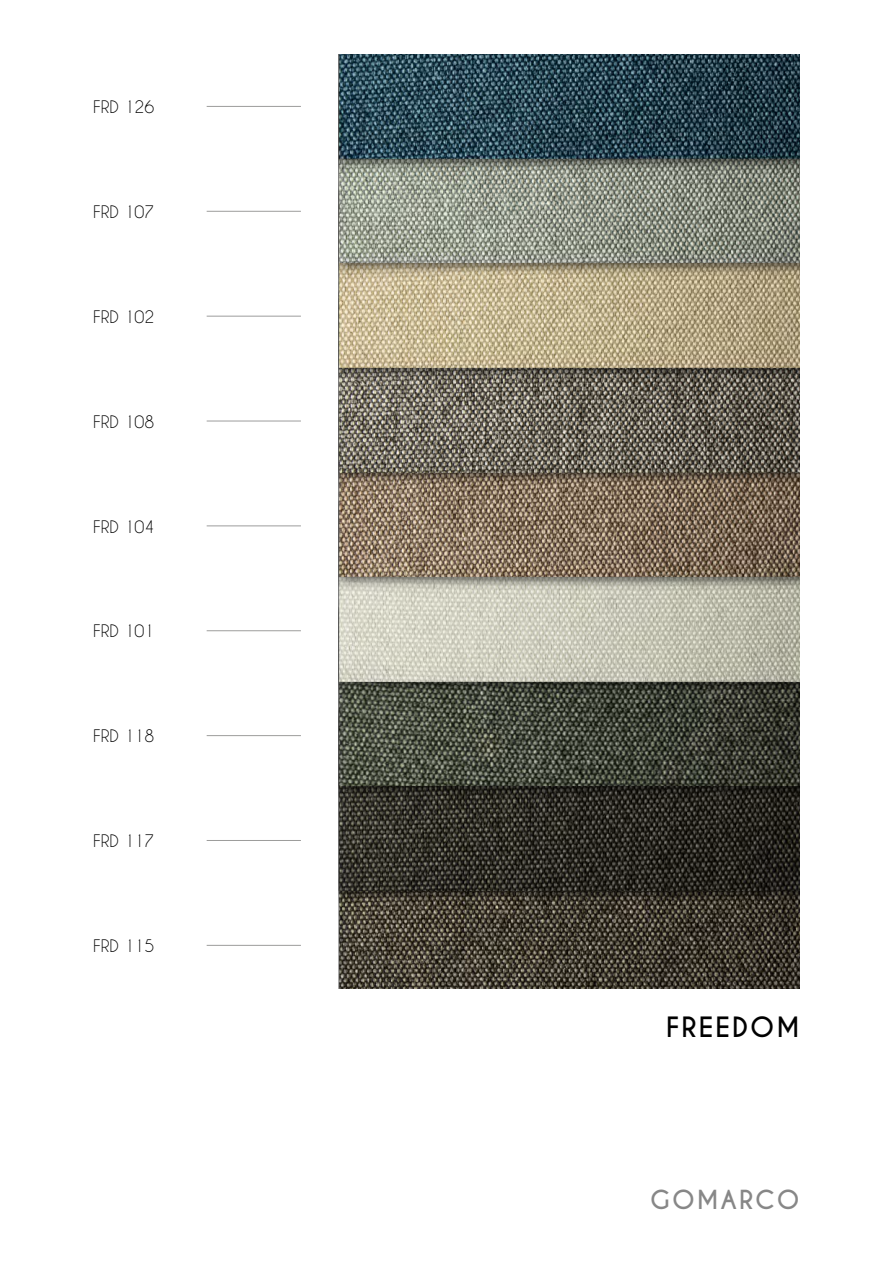
<style>
.page{position:relative;width:893px;height:1263px;background:#fff}
.page>*{position:absolute;margin:0;border:0;box-sizing:border-box;transform-origin:0 0}
.t1{font:700 26.25px "Caviar Dreams";letter-spacing:.08em;color:#000}
.t2{font:700 24.6px "Caviar Dreams";letter-spacing:.08em;color:#878787}
.t3{font:16.2px "Caviar Dreams";color:#000}
</style>
<div class="page">
<img style="left:338px;top:912px;width:462px;height:76px">
<img style="left:338px;top:807px;width:462px;height:105px">
<img style="left:338px;top:703px;width:462px;height:104px">
<img style="left:338px;top:598px;width:462px;height:105px">
<img style="left:338px;top:493px;width:462px;height:105px">
<img style="left:338px;top:389px;width:462px;height:104px">
<img style="left:338px;top:284px;width:462px;height:105px">
<img style="left:338px;top:180px;width:462px;height:104px">
<img style="left:338px;top:54px;width:462px;height:126px">
<hr style="left:207px;top:106px;width:94px;height:1px;background:#9d9d9c">
<hr style="left:207px;top:211px;width:94px;height:1px;background:#9d9d9c">
<hr style="left:207px;top:316px;width:94px;height:1px;background:#9d9d9c">
<hr style="left:207px;top:421px;width:94px;height:1px;background:#9d9d9c">
<hr style="left:207px;top:525px;width:94px;height:1px;background:#9d9d9c">
<hr style="left:207px;top:630px;width:94px;height:1px;background:#9d9d9c">
<hr style="left:207px;top:735px;width:94px;height:1px;background:#9d9d9c">
<hr style="left:207px;top:840px;width:94px;height:1px;background:#9d9d9c">
<hr style="left:207px;top:945px;width:94px;height:1px;background:#9d9d9c">
<p class="t3" style="left:93px;top:97px;width:63px">FRD 126</p>
<p class="t3" style="left:93px;top:202px;width:63px">FRD 107</p>
<p class="t3" style="left:93px;top:307px;width:63px">FRD 102</p>
<p class="t3" style="left:93px;top:412px;width:63px">FRD 108</p>
<p class="t3" style="left:93px;top:517px;width:63px">FRD 104</p>
<p class="t3" style="left:93px;top:621px;width:63px">FRD 101</p>
<p class="t3" style="left:93px;top:726px;width:63px">FRD 118</p>
<p class="t3" style="left:93px;top:831px;width:63px">FRD 117</p>
<p class="t3" style="left:93px;top:936px;width:63px">FRD 115</p>
<h1 class="t1" style="left:666px;top:1012px;width:135px">FREEDOM</h1>
<h2 class="t2" style="left:650px;top:1185px;width:151px">GOMARCO</h2>
</div>
